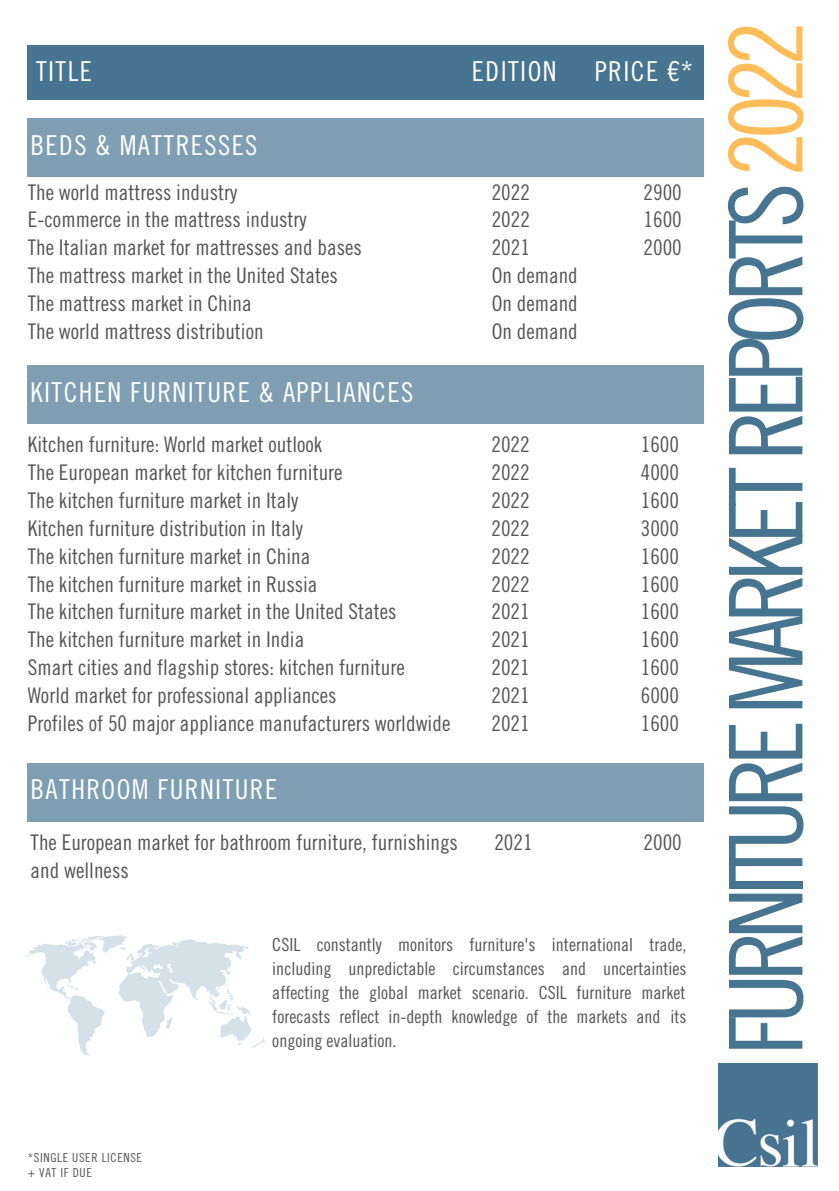
<style>
.page{position:relative;width:839px;height:1191px;background:#fff}
.page>*{position:absolute;margin:0;border:0;box-sizing:border-box;transform-origin:0 0}
.t1{font:101.8px "Trade Gothic LT Std Cn 18";letter-spacing:-.08em;color:#477491}
.t2{font:27.4px "Trade Gothic LT Std Cn 18";letter-spacing:.05em;color:#fff}
.t3{font:21.6px "Trade Gothic LT Std Cn 18";color:#545454}
.t4{font:18px/24px "Trade Gothic LT Std Cn 18";color:#545454;text-align:justify}
.t5{font:12.4px "Trade Gothic LT Std Cn 18";letter-spacing:.05em;color:#545454}
.s1{color:#ffbd59}
</style>
<div class="page">
<img style="left:718px;top:1064px;width:99px;height:102px">
<div style="left:28px;top:118px;width:676px;height:59px;background:#7f9eb2"></div>
<div style="left:28px;top:46px;width:676px;height:54px;background:#477491"></div>
<div style="left:28px;top:365px;width:676px;height:59px;background:#7f9eb2"></div>
<div style="left:28px;top:763px;width:676px;height:58px;background:#7f9eb2"></div>
<svg style="left:24px;top:935px;width:241px;height:121px"></svg>
<p class="t2" style="left:36px;top:61px;width:57px">TITLE</p>
<p class="t2" style="left:472px;top:61px;width:86px">EDITION</p>
<p class="t2" style="left:594px;top:61px;width:100px">PRICE €*</p>
<p class="t2" style="left:30px;top:135px;width:228px">BEDS &amp; MATTRESSES</p>
<p class="t3" style="left:28px;top:184px;width:211px">The world mattress industry</p>
<p class="t3" style="left:28px;top:212px;width:280px">E-commerce in the mattress industry</p>
<p class="t3" style="left:28px;top:240px;width:335px">The Italian market for mattresses and bases</p>
<p class="t3" style="left:28px;top:268px;width:311px">The mattress market in the United States</p>
<p class="t3" style="left:28px;top:296px;width:225px">The mattress market in China</p>
<p class="t3" style="left:28px;top:324px;width:237px">The world mattress distribution</p>
<p class="t2" style="left:30px;top:382px;width:384px">KITCHEN FURNITURE &amp; APPLIANCES</p>
<p class="t3" style="left:28px;top:436px;width:296px">Kitchen furniture: World market outlook</p>
<p class="t3" style="left:28px;top:464px;width:316px">The European market for kitchen furniture</p>
<p class="t3" style="left:28px;top:492px;width:272px">The kitchen furniture market in Italy</p>
<p class="t3" style="left:28px;top:520px;width:277px">Kitchen furniture distribution in Italy</p>
<p class="t3" style="left:28px;top:548px;width:284px">The kitchen furniture market in China</p>
<p class="t3" style="left:28px;top:576px;width:291px">The kitchen furniture market in Russia</p>
<p class="t3" style="left:28px;top:604px;width:370px">The kitchen furniture market in the United States</p>
<p class="t3" style="left:28px;top:632px;width:278px">The kitchen furniture market in India</p>
<p class="t3" style="left:28px;top:660px;width:378px">Smart cities and flagship stores: kitchen furniture</p>
<p class="t3" style="left:28px;top:688px;width:310px">World market for professional appliances</p>
<p class="t3" style="left:28px;top:716px;width:424px">Profiles of 50 major appliance manufacturers worldwide</p>
<p class="t2" style="left:30px;top:780px;width:248px">BATHROOM FURNITURE</p>
<p class="t3" style="left:31px;top:834px;width:429px">The European market for bathroom furniture, furnishings</p>
<p class="t3" style="left:31px;top:862px;width:100px">and wellness</p>
<p class="t3" style="left:491px;top:184px;width:40px">2022</p>
<p class="t3" style="left:491px;top:212px;width:40px">2022</p>
<p class="t3" style="left:491px;top:240px;width:40px">2021</p>
<p class="t3" style="left:491px;top:268px;width:88px">On demand</p>
<p class="t3" style="left:491px;top:296px;width:88px">On demand</p>
<p class="t3" style="left:491px;top:324px;width:88px">On demand</p>
<p class="t3" style="left:491px;top:436px;width:40px">2022</p>
<p class="t3" style="left:491px;top:464px;width:40px">2022</p>
<p class="t3" style="left:491px;top:492px;width:40px">2022</p>
<p class="t3" style="left:491px;top:520px;width:40px">2022</p>
<p class="t3" style="left:491px;top:548px;width:40px">2022</p>
<p class="t3" style="left:491px;top:576px;width:40px">2022</p>
<p class="t3" style="left:491px;top:604px;width:40px">2021</p>
<p class="t3" style="left:491px;top:632px;width:40px">2021</p>
<p class="t3" style="left:491px;top:660px;width:40px">2021</p>
<p class="t3" style="left:491px;top:688px;width:40px">2021</p>
<p class="t3" style="left:491px;top:716px;width:40px">2021</p>
<p class="t3" style="left:643px;top:184px;width:40px">2900</p>
<p class="t3" style="left:643px;top:212px;width:40px">1600</p>
<p class="t3" style="left:643px;top:240px;width:40px">2000</p>
<p class="t3" style="left:640px;top:436px;width:40px">1600</p>
<p class="t3" style="left:640px;top:464px;width:40px">4000</p>
<p class="t3" style="left:640px;top:492px;width:40px">1600</p>
<p class="t3" style="left:640px;top:520px;width:40px">3000</p>
<p class="t3" style="left:640px;top:548px;width:40px">1600</p>
<p class="t3" style="left:640px;top:576px;width:40px">1600</p>
<p class="t3" style="left:640px;top:604px;width:40px">1600</p>
<p class="t3" style="left:640px;top:632px;width:40px">1600</p>
<p class="t3" style="left:640px;top:660px;width:40px">1600</p>
<p class="t3" style="left:640px;top:688px;width:40px">6000</p>
<p class="t3" style="left:640px;top:716px;width:40px">1600</p>
<p class="t3" style="left:494px;top:834px;width:40px">2021</p>
<p class="t3" style="left:643px;top:834px;width:40px">2000</p>
<p class="t4" style="left:272px;top:935px;width:415px">CSIL constantly monitors furniture's international trade, including unpredictable circumstances and uncertainties affecting the global market scenario. CSIL furniture market forecasts reflect in-depth knowledge of the markets and its ongoing evaluation.</p>
<p class="t1" style="left:728px;top:1055px;width:1036px;rotate:-90deg">FURNITUREMARKETREPORTS<span class="s1">2022</span></p>
<p class="t5" style="left:28px;top:1153px;width:116px">*SINGLE USER LICENSE</p>
<p class="t5" style="left:28px;top:1168px;width:66px">+ VAT IF DUE</p>
</div>
